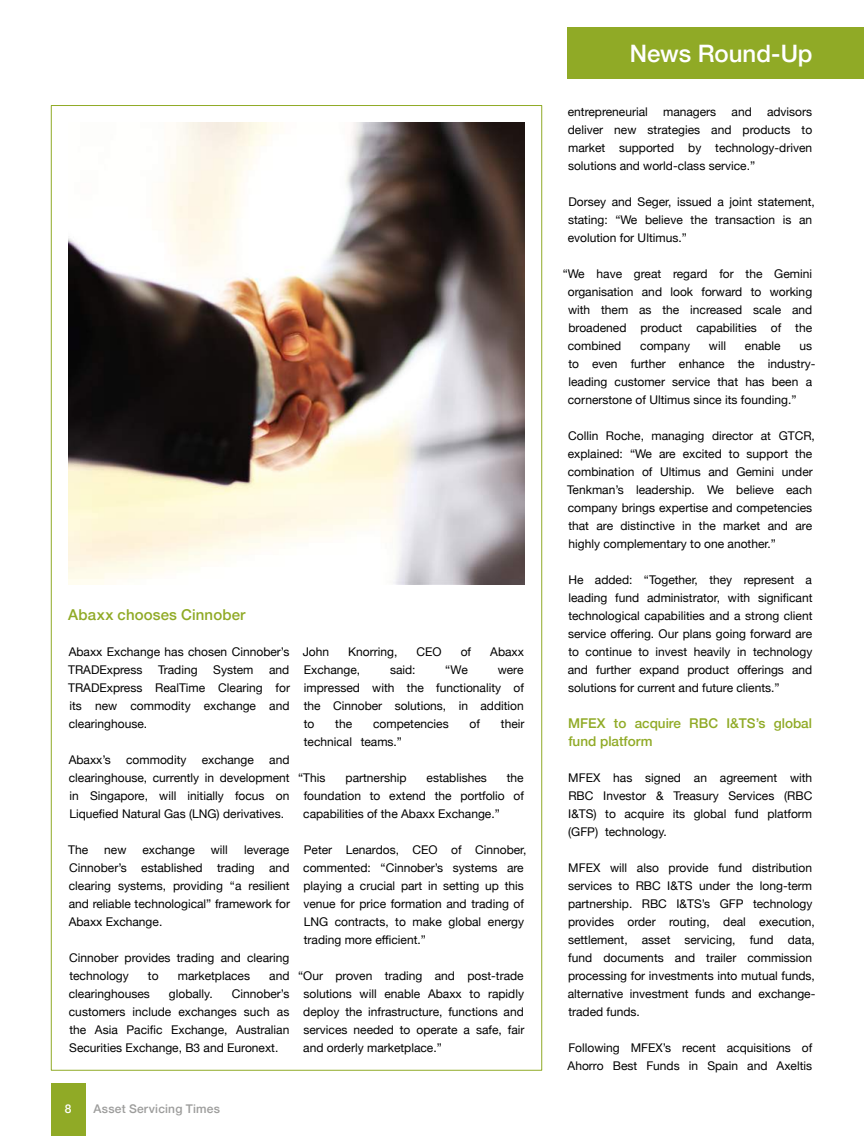
<style>
.page{position:relative;width:864px;height:1136px;background:#fff}
.page>*{position:absolute;margin:0;border:0;box-sizing:border-box;transform-origin:0 0}
.t1{font:500 24px "Helvetica Neue";letter-spacing:-.005em;color:#fff}
.t2{font:500 15px "Helvetica Neue";letter-spacing:.01em;color:#90aa26}
.t3{font:500 13.5px/18px "Helvetica Neue";color:#90aa26}
.t4{font:12px/18px "Helvetica Neue";color:#000;text-align:justify}
.t5{font:500 12px "Helvetica Neue";letter-spacing:.015em;color:#9d9d9c}
.t6{font:500 12px "Helvetica Neue";color:#fff}
</style>
<div class="page">
<img style="left:68px;top:122px;width:456px;height:462px">
<div style="left:51px;top:1083px;width:34px;height:52px;background:#90aa26"></div>
<div style="left:567px;top:28px;width:296px;height:51px;background:#90aa26"></div>
<p class="t2" style="left:68px;top:602px;width:179px">Abaxx chooses Cinnober</p>
<p class="t4" style="left:68px;top:643px;width:223px">Abaxx Exchange has chosen Cinnober’s<br>TRADExpress</p>
<p class="t4" style="left:158px;top:661px;width:41px">Trading</p>
<p class="t4" style="left:213px;top:661px;width:42px">System</p>
<p class="t4" style="left:68px;top:661px;width:223px;text-indent:201px">and TRADExpress RealTime Clearing for its new commodity exchange and clearinghouse.</p>
<p class="t4" style="left:69px;top:751px;width:44px">Abaxx’s</p>
<p class="t4" style="left:126px;top:751px;width:62px">commodity</p>
<p class="t4" style="left:202px;top:751px;width:54px">exchange</p>
<p class="t4" style="left:69px;top:751px;width:222px;text-indent:200px">and clearinghouse, currently in development in Singapore, will initially focus on Liquefied Natural Gas (LNG) derivatives.</p>
<p class="t4" style="left:68px;top:841px;width:22px">The</p>
<p class="t4" style="left:104px;top:841px;width:24px">new</p>
<p class="t4" style="left:142px;top:841px;width:54px">exchange</p>
<p class="t4" style="left:211px;top:841px;width:19px">will</p>
<p class="t4" style="left:69px;top:841px;width:223px;text-indent:175px">leverage Cinnober’s established trading and clearing systems, providing “a resilient and reliable technological” framework for Abaxx Exchange.</p>
<p class="t4" style="left:69px;top:949px;width:222px">Cinnober provides trading and clearing technology</p>
<p class="t4" style="left:148px;top:967px;width:12px">to</p>
<p class="t4" style="left:178px;top:967px;width:74px">marketplaces</p>
<p class="t4" style="left:269px;top:967px;width:22px">and</p>
<p class="t4" style="left:69px;top:985px;width:82px">clearinghouses</p>
<p class="t4" style="left:169px;top:985px;width:45px">globally.</p>
<p class="t4" style="left:69px;top:985px;width:222px;text-indent:163px">Cinnober’s customers include exchanges such as the Asia Pacific Exchange, Australian Securities Exchange, B3 and Euronext.</p>
<p class="t4" style="left:302px;top:643px;width:28px">John</p>
<p class="t4" style="left:348px;top:643px;width:51px">Knorring,</p>
<p class="t4" style="left:416px;top:643px;width:27px">CEO</p>
<p class="t4" style="left:460px;top:643px;width:12px">of</p>
<p class="t4" style="left:490px;top:643px;width:35px">Abaxx</p>
<p class="t4" style="left:303px;top:661px;width:58px">Exchange,</p>
<p class="t4" style="left:390px;top:661px;width:27px">said:</p>
<p class="t4" style="left:445px;top:661px;width:24px">“We</p>
<p class="t4" style="left:303px;top:661px;width:221px;text-indent:194px">were impressed with the functionality of the Cinnober solutions, in addition to</p>
<p class="t4" style="left:335px;top:715px;width:18px">the</p>
<p class="t4" style="left:373px;top:715px;width:77px">competencies</p>
<p class="t4" style="left:469px;top:715px;width:12px">of</p>
<p class="t4" style="left:500px;top:715px;width:25px">their</p>
<p class="t4" style="left:303px;top:733px;width:100px">technical teams.”</p>
<p class="t4" style="left:298px;top:769px;width:29px">“This</p>
<p class="t4" style="left:345px;top:769px;width:62px">partnership</p>
<p class="t4" style="left:426px;top:769px;width:62px">establishes</p>
<p class="t4" style="left:303px;top:769px;width:222px;text-indent:203px">the foundation to extend the portfolio of capabilities of the Abaxx Exchange.”</p>
<p class="t4" style="left:303px;top:841px;width:225px;text-align:left">Peter Lenardos, CEO of Cinnober, commented: “Cinnober’s systems are playing a crucial part in setting up this venue for price formation and trading of LNG contracts, to make global energy trading more efficient.”</p>
<p class="t4" style="left:303px;top:967px;width:223px;text-indent:-5px">“Our proven trading and post-trade solutions will enable Abaxx to rapidly deploy the infrastructure, functions and services needed to operate a safe, fair and orderly marketplace.”</p>
<p class="t6" style="left:65px;top:1099px;width:8px">8</p>
<p class="t5" style="left:94px;top:1099px;width:128px">Asset Servicing Times</p>
<h1 class="t1" style="left:629px;top:34px;width:184px">News Round-Up</h1>
<p class="t4" style="left:567px;top:103px;width:246px;text-indent:199px">advisors deliver new strategies and products to market supported by technology-driven solutions and world-class service.”</p>
<p class="t4" style="left:567px;top:193px;width:248px;text-align:left">Dorsey and Seger, issued a joint statement, stating: “We believe the transaction is an evolution for Ultimus.”</p>
<p class="t4" style="left:567px;top:265px;width:246px;text-indent:-5px">“We have great regard for the Gemini organisation and look forward to working with them as the increased scale and broadened product capabilities of the combined</p>
<p class="t4" style="left:567px;top:103px;width:82px">entrepreneurial</p>
<p class="t4" style="left:663px;top:103px;width:55px">managers</p>
<p class="t4" style="left:731px;top:103px;width:22px">and</p>
<p class="t4" style="left:640px;top:337px;width:51px">company</p>
<p class="t4" style="left:708px;top:337px;width:19px">will</p>
<p class="t4" style="left:744px;top:337px;width:37px">enable</p>
<p class="t4" style="left:567px;top:337px;width:249px;text-align:left;text-indent:231px">us to even further enhance the industry&shy;leading customer service that has been a cornerstone of Ultimus since its founding.”</p>
<p class="t4" style="left:567px;top:427px;width:249px;text-align:left">Collin Roche, managing director at GTCR, explained: “We are excited to support the combination of Ultimus and Gemini under Tenkman’s leadership. We believe each company brings expertise and competencies that are distinctive in the market and are highly complementary to one another.”</p>
<p class="t4" style="left:567px;top:571px;width:246px">He added: “Together, they represent a leading fund administrator, with significant technological capabilities and a strong client service offering. Our plans going forward are to continue to invest heavily in technology and further expand product offerings and solutions for current and future clients.”</p>
<p class="t3" style="left:568px;top:713px;width:245px">MFEX to acquire RBC I&amp;TS’s global fund platform</p>
<p class="t4" style="left:568px;top:769px;width:246px">MFEX has signed an agreement with RBC Investor &amp; Treasury Services (RBC I&amp;TS) to acquire its global fund platform (GFP) technology.</p>
<p class="t4" style="left:567px;top:859px;width:249px;text-align:left">MFEX will also provide fund distribution services to RBC I&amp;TS under the long-term partnership. RBC I&amp;TS’s GFP technology provides order routing, deal execution, settlement, asset servicing, fund data, fund documents and trailer commission processing for investments into mutual funds, alternative investment funds and exchange&shy;traded funds.</p>
<p class="t4" style="left:567px;top:1039px;width:246px">Following MFEX’s recent acquisitions of<br>Ahorro Best Funds in Spain and Axeltis</p>
</div>
